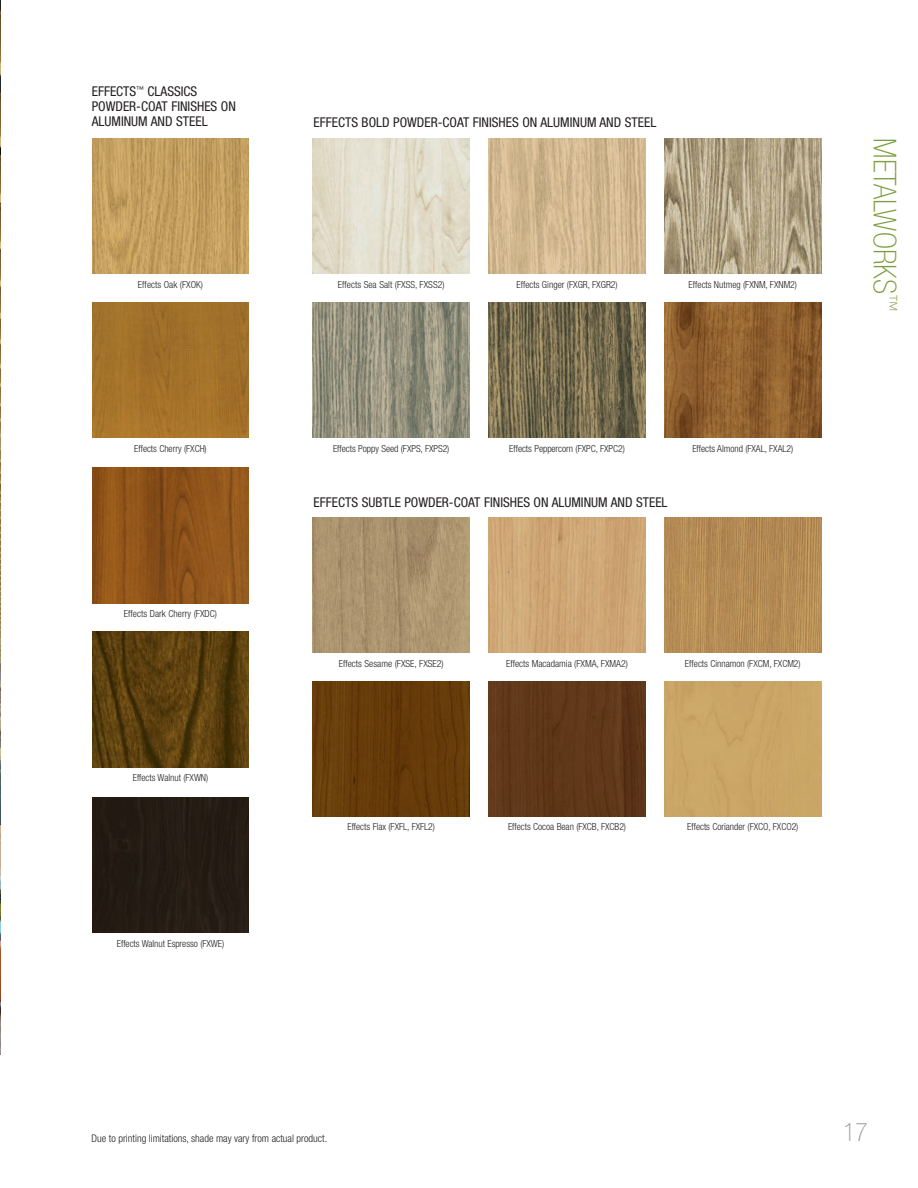
<style>
.page{position:relative;width:918px;height:1188px;background:#fff}
.page>*{position:absolute;margin:0;border:0;box-sizing:border-box;transform-origin:0 0}
.t1{font:100 condensed 31.5px "Helvetica Neue LT Std";color:#7c9e3e}
.t2{font:100 condensed 25.5px "Helvetica Neue LT Std";color:#97999c}
.t3{font:condensed 13.5px/15px "Helvetica Neue LT Std";color:#231f20}
.t4{font:300 condensed 10.5px "Helvetica Neue LT Std";color:#231f20}
.t5{font:300 condensed 9.75px "Helvetica Neue LT Std";letter-spacing:-.005em;color:#231f20}
</style>
<div class="page">
<div style="left:13px;top:113px;width:42px;height:42px;border:2px solid #fff;border-radius:50%"></div>
<div style="left:13px;top:572px;width:42px;height:42px;border:2px solid #fff;border-radius:50%"></div>
<div style="left:13px;top:1031px;width:42px;height:42px;border:2px solid #fff;border-radius:50%"></div>
<img style="left:0;top:0;width:1px;height:1055px">
<img style="left:313px;top:139px;width:157px;height:135px">
<img style="left:92px;top:139px;width:157px;height:135px">
<img style="left:313px;top:517px;width:157px;height:135px">
<img style="left:92px;top:468px;width:157px;height:135px">
<img style="left:313px;top:302px;width:157px;height:136px">
<img style="left:92px;top:302px;width:157px;height:136px">
<img style="left:313px;top:681px;width:157px;height:135px">
<div style="left:92px;top:798px;width:157px;height:135px;background:#251b14"></div>
<img style="left:92px;top:632px;width:157px;height:135px">
<img style="left:489px;top:139px;width:156px;height:135px">
<img style="left:489px;top:517px;width:156px;height:135px">
<img style="left:489px;top:302px;width:156px;height:136px">
<div style="left:489px;top:681px;width:156px;height:135px;background:#5f371a"></div>
<img style="left:664px;top:139px;width:157px;height:135px">
<img style="left:664px;top:517px;width:157px;height:135px">
<img style="left:664px;top:302px;width:157px;height:136px">
<div style="left:664px;top:681px;width:157px;height:135px;background:#caa667"></div>
<h3 class="t3" style="left:92px;top:84px;width:146px">EFFECTS<sup>™</sup> CLASSICS<br>POWDER-COAT FINISHES ON<br>ALUMINUM AND STEEL</h3>
<h3 class="t3" style="left:314px;top:115px;width:344px">EFFECTS BOLD POWDER-COAT FINISHES ON ALUMINUM AND STEEL</h3>
<p class="t5" style="left:138px;top:279px;width:67px">Effects Oak (FXOK)</p>
<p class="t5" style="left:338px;top:279px;width:108px">Effects Sea Salt (FXSS, FXSS2)</p>
<p class="t5" style="left:516px;top:279px;width:103px">Effects Ginger (FXGR, FXGR2)</p>
<p class="t5" style="left:689px;top:279px;width:110px">Effects Nutmeg (FXNM, FXNM2)</p>
<p class="t5" style="left:134px;top:443px;width:74px">Effects Cherry (FXCH)</p>
<p class="t5" style="left:333px;top:443px;width:118px">Effects Poppy Seed (FXPS, FXPS2)</p>
<p class="t5" style="left:509px;top:443px;width:117px">Effects Peppercorn (FXPC, FXPC2)</p>
<h3 class="t3" style="left:314px;top:495px;width:356px">EFFECTS SUBTLE POWDER-COAT FINISHES ON ALUMINUM AND STEEL</h3>
<p class="t5" style="left:692px;top:443px;width:102px">Effects Almond (FXAL, FXAL2)</p>
<p class="t5" style="left:124px;top:608px;width:95px">Effects Dark Cherry (FXDC)</p>
<p class="t5" style="left:339px;top:658px;width:106px">Effects Sesame (FXSE, FXSE2)</p>
<p class="t5" style="left:506px;top:658px;width:123px">Effects Macadamia (FXMA, FXMA2)</p>
<p class="t5" style="left:685px;top:658px;width:117px">Effects Cinnamon (FXCM, FXCM2)</p>
<p class="t5" style="left:133px;top:772px;width:77px">Effects Walnut (FXWN)</p>
<p class="t5" style="left:347px;top:821px;width:89px">Effects Flax (FXFL, FXFL2)</p>
<p class="t5" style="left:508px;top:821px;width:120px">Effects Cocoa Bean (FXCB, FXCB2)</p>
<p class="t5" style="left:687px;top:821px;width:113px">Effects Coriander (FXCO, FXCO2)</p>
<p class="t5" style="left:117px;top:938px;width:109px">Effects Walnut Espresso (FXWE)</p>
<h1 class="t1" style="left:903px;top:138px;width:176px;rotate:90deg">METALWORKS<sup>™</sup></h1>
<p class="t4" style="left:92px;top:1132px;width:237px">Due to printing limitations, shade may vary from actual product.</p>
<h2 class="t2" style="left:843px;top:1118px;width:26px">17</h2>
</div>
